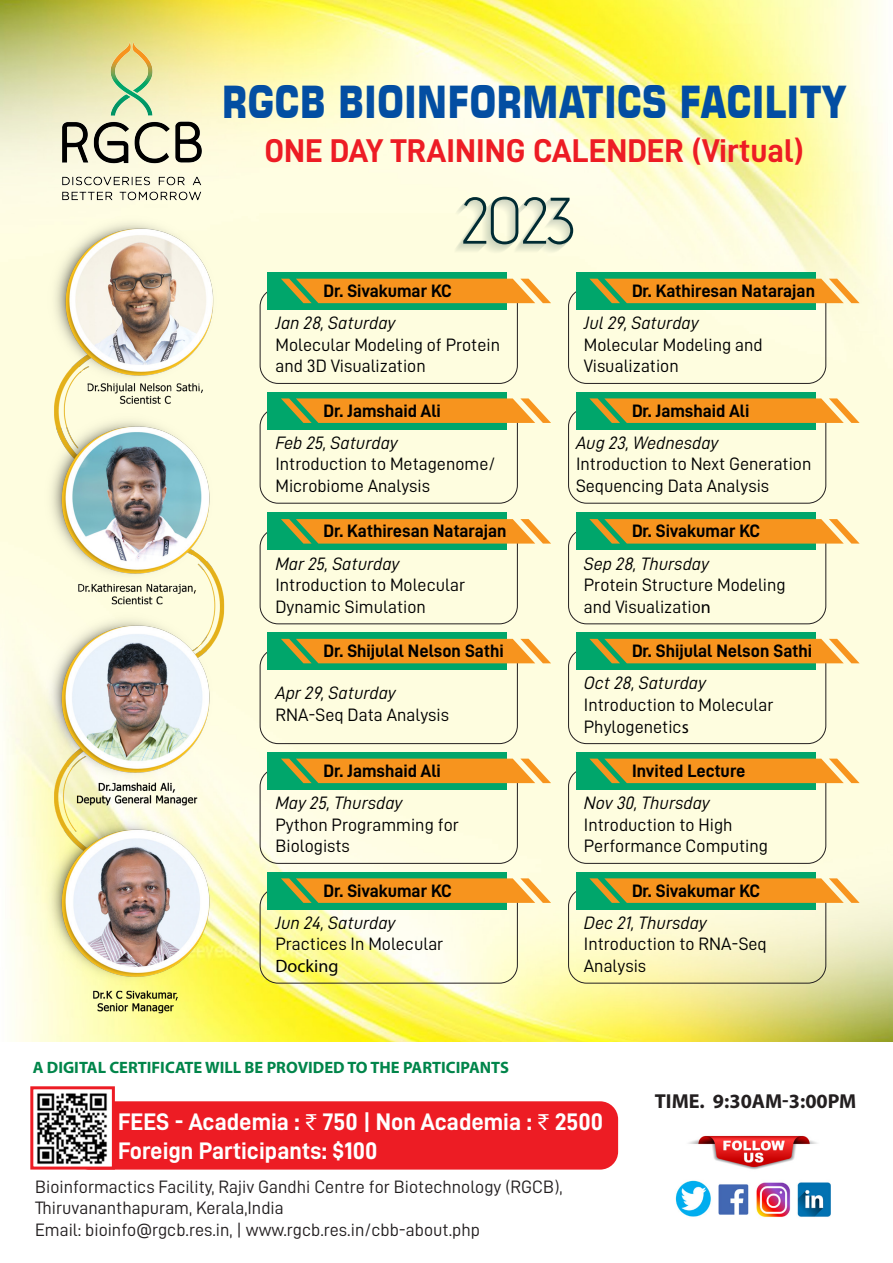
<style>
.page{position:relative;width:893px;height:1263px;background:#fff}
.page>*{position:absolute;margin:0;border:0;box-sizing:border-box;transform-origin:0 0}
.t1{font:700 44.1px "Square 721 BT";color:#034ea2;scale:.81 1}
.t2{font:33px "D DIN Bold";color:#ed1c24}
.t3{font:24px/28.8px "D DIN Bold";color:#fff}
.t4{font:700 20.25px "Myriad Pro";color:#231f20}
.t5{font:18px/21.6px "D DIN";color:#000}
.t6{font:18px "D DIN Bold";color:#000}
.t7{font:18px "D DIN Italic";color:#000}
.t8{font:18px/21.6px "D DIN";color:#231f20}
.t9{font:18px "Myriad Pro";color:#000}
.t10{font:700 16.5px "Myriad Pro";color:#00854a}
.s1{font-family:"Myriad Pro"}
</style>
<div class="page">
<img style="left:0;top:0;width:893px;height:1042px">
<div style="left:72px;top:1101px;width:546px;height:68px;background:#ed1c24;border-radius:18px"></div>
<div style="left:576px;top:872px;width:240px;height:37px;background:#00a66b"></div>
<svg style="left:454px;top:197px;width:119px;height:57px"></svg>
<img style="left:0;top:205px;width:275px;height:837px">
<svg style="left:268px;top:272px;width:239px;height:7px;fill:#00a66b"></svg>
<svg style="left:259px;top:279px;width:292px;height:105px"></svg>
<img style="left:42px;top:29px;width:179px;height:181px">
<div style="left:268px;top:392px;width:239px;height:37px;background:#00a66b"></div>
<svg style="left:259px;top:398px;width:292px;height:106px"></svg>
<div style="left:268px;top:513px;width:239px;height:37px;background:#00a66b"></div>
<svg style="left:259px;top:519px;width:292px;height:106px"></svg>
<svg style="left:268px;top:632px;width:239px;height:7px;fill:#00a66b"></svg>
<svg style="left:259px;top:639px;width:292px;height:105px"></svg>
<svg style="left:268px;top:752px;width:239px;height:7px;fill:#00a66b"></svg>
<svg style="left:259px;top:759px;width:292px;height:105px"></svg>
<div style="left:268px;top:872px;width:239px;height:37px;background:#00a66b"></div>
<svg style="left:259px;top:878px;width:292px;height:106px"></svg>
<svg style="left:576px;top:272px;width:240px;height:7px;fill:#00a66b"></svg>
<svg style="left:568px;top:279px;width:292px;height:105px"></svg>
<div style="left:576px;top:392px;width:240px;height:37px;background:#00a66b"></div>
<svg style="left:568px;top:398px;width:292px;height:106px"></svg>
<div style="left:576px;top:513px;width:240px;height:37px;background:#00a66b"></div>
<svg style="left:568px;top:519px;width:292px;height:106px"></svg>
<svg style="left:576px;top:632px;width:240px;height:7px;fill:#00a66b"></svg>
<svg style="left:568px;top:639px;width:292px;height:105px"></svg>
<svg style="left:576px;top:752px;width:240px;height:7px;fill:#00a66b"></svg>
<svg style="left:568px;top:759px;width:292px;height:105px"></svg>
<svg style="left:568px;top:878px;width:292px;height:106px"></svg>
<img style="left:688px;top:1135px;width:129px;height:35px">
<img style="left:675px;top:1180px;width:156px;height:37px">
<div style="left:30px;top:1086px;width:85px;height:83px;background:#fff;border:3px solid #ed1c24"></div>
<img style="left:37px;top:1093px;width:70px;height:71px">
<h1 class="t1" style="left:222px;top:75px;width:773px">RGCB BIOINFORMATICS FACILITY</h1>
<h2 class="t2" style="left:265px;top:133px;width:541px">ONE DAY TRAINING CALENDER (Virtual)</h2>
<p class="t6" style="left:324px;top:281px;width:130px">Dr. Sivakumar KC</p>
<p class="t6" style="left:632px;top:281px;width:184px">Dr. Kathiresan Natarajan</p>
<p class="t7" style="left:275px;top:313px;width:122px">Jan 28, Saturday</p>
<p class="t5" style="left:275px;top:333px;width:226px">Molecular Modeling of Protein and 3D Visualization</p>
<p class="t7" style="left:584px;top:313px;width:116px">Jul 29, Saturday</p>
<p class="t5" style="left:584px;top:333px;width:180px">Molecular Modeling and<br>Visualization</p>
<p class="t6" style="left:324px;top:400px;width:119px">Dr. Jamshaid Ali</p>
<p class="t6" style="left:632px;top:400px;width:119px">Dr. Jamshaid Ali</p>
<p class="t7" style="left:275px;top:433px;width:124px">Feb 25, Saturday</p>
<p class="t5" style="left:275px;top:453px;width:222px">Introduction to Metagenome/<br>Microbiome Analysis</p>
<p class="t7" style="left:576px;top:433px;width:144px">Aug 23, Wednesday</p>
<p class="t5" style="left:576px;top:453px;width:237px">Introduction to Next Generation<br>Sequencing Data Analysis</p>
<p class="t6" style="left:324px;top:521px;width:184px">Dr. Kathiresan Natarajan</p>
<p class="t6" style="left:632px;top:521px;width:130px">Dr. Sivakumar KC</p>
<p class="t7" style="left:275px;top:553px;width:126px">Mar 25, Saturday</p>
<p class="t5" style="left:275px;top:574px;width:191px">Introduction to Molecular<br>Dynamic Simulation</p>
<p class="t7" style="left:584px;top:553px;width:127px">Sep 28, Thursday</p>
<p class="t5" style="left:584px;top:574px;width:203px">Protein Structure Modeling and Visualizatio<span class="s1">n</span></p>
<p class="t6" style="left:324px;top:641px;width:182px">Dr. Shijulal Nelson Sathi</p>
<p class="t6" style="left:632px;top:641px;width:182px">Dr. Shijulal Nelson Sathi</p>
<p class="t7" style="left:275px;top:683px;width:122px">Apr 29, Saturday</p>
<p class="t5" style="left:275px;top:703px;width:175px">RNA-Seq Data Analysis</p>
<p class="t7" style="left:584px;top:673px;width:124px">Oct 28, Saturday</p>
<p class="t5" style="left:584px;top:694px;width:191px">Introduction to Molecular<br>Phylogenetic<span class="s1">s</span></p>
<p class="t6" style="left:324px;top:761px;width:119px">Dr. Jamshaid Ali</p>
<p class="t6" style="left:632px;top:761px;width:115px">Invited Lecture</p>
<p class="t7" style="left:275px;top:793px;width:128px">May 25, Thursday</p>
<p class="t5" style="left:275px;top:813px;width:185px">Python Programming for<br>Biologists</p>
<p class="t7" style="left:584px;top:793px;width:127px">Nov 30, Thursday</p>
<p class="t5" style="left:584px;top:813px;width:186px">Introduction to High<br>Performance Computing</p>
<p class="t6" style="left:324px;top:880px;width:130px">Dr. Sivakumar KC</p>
<p class="t6" style="left:632px;top:880px;width:130px">Dr. Sivakumar KC</p>
<p class="t7" style="left:275px;top:913px;width:122px">Jun 24, Saturday</p>
<p class="t5" style="left:275px;top:933px;width:169px">Practices In Molecular</p>
<p class="t9" style="left:275px;top:955px;width:65px">Docking</p>
<p class="t7" style="left:584px;top:913px;width:124px">Dec 21, Thursday</p>
<p class="t5" style="left:584px;top:933px;width:184px">Introduction to RNA-Seq<br>Analysis</p>
<p class="t10" style="left:33px;top:1056px;width:478px">A DIGITAL CERTIFICATE WILL BE PROVIDED TO THE PARTICIPANTS</p>
<p class="t4" style="left:655px;top:1087px;width:203px">TIME. 9:30AM-3:00PM</p>
<h3 class="t3" style="left:118px;top:1107px;width:487px">FEES - Academia : <span class="s1">₹</span> 750 | Non Academia : <span class="s1">₹</span> 2500<br>Foreign Participants: $100</h3>
<p class="t8" style="left:35px;top:1175px;width:529px">Bioinformactics Facility, Rajiv Gandhi Centre for Biotechnology (RGCB),<br>Thiruvananthapuram, Kerala,India<br>Email: bioinfo@rgcb.res.in, | www.rgcb.res.in/cbb-about.php</p>
</div>
